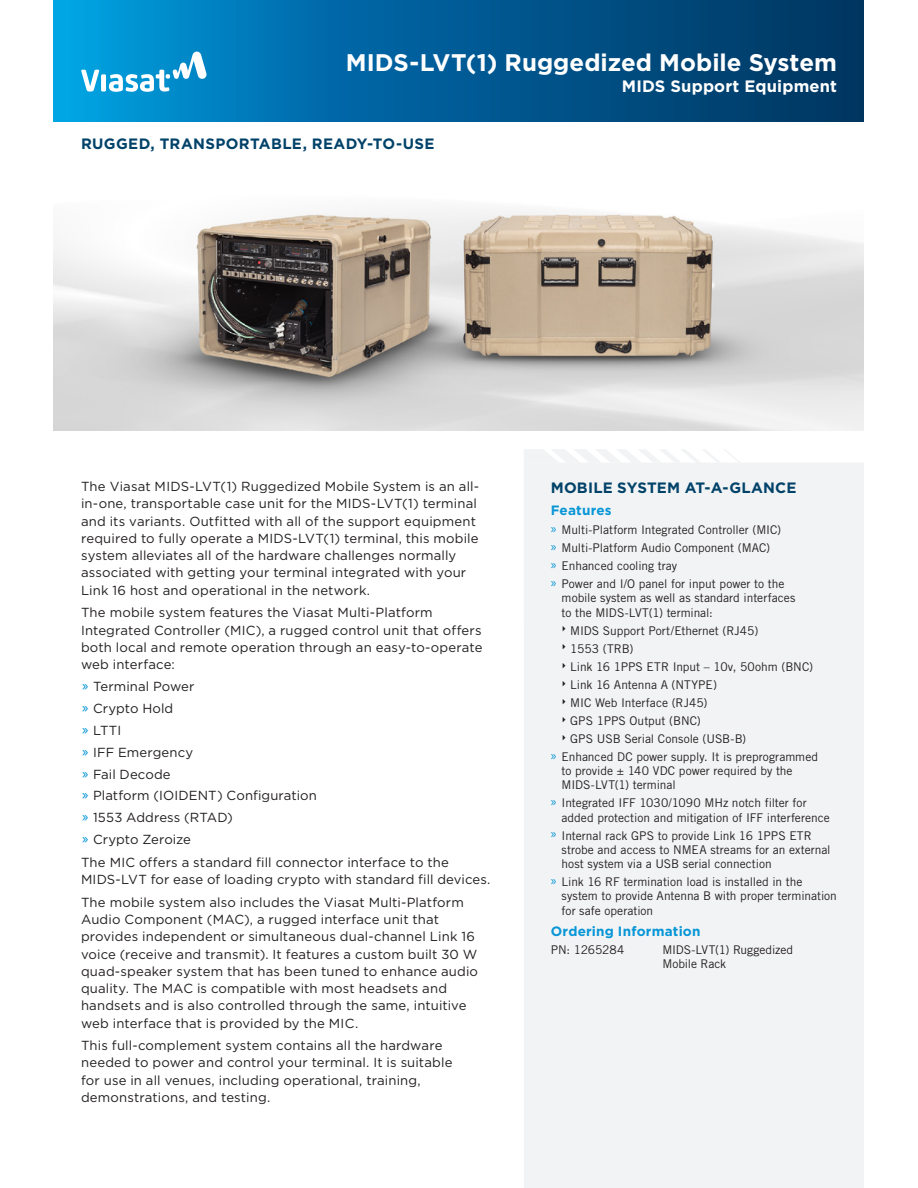
<style>
.page{position:relative;width:918px;height:1188px;background:#fff}
.page>*{position:absolute;margin:0;border:0;box-sizing:border-box;transform-origin:0 0}
.t1{font:700 24px "Gotham";color:#fff}
.Header__Subhead{font:700 16.5px "Gotham";letter-spacing:.01em;color:#fff}
.Product_Benefits__He{font:700 15px "Gotham";letter-spacing:.025em;color:#004269}
.At-A-Glance_Head{font:700 15px "Gotham";letter-spacing:.01em;color:#004269}
.At-A-Glance_Subhead{font:700 13.5px "Gotham";letter-spacing:.015em;color:#0696d7}
.Body_Copy_1__Text{font:13.2px/17.2px "Gotham";letter-spacing:.01em;color:#231f20}
.At_A_Glance_Text_2{font:12px/14.2px "Trade Gothic LT Std";color:#231f20}
.s1{font-family:"Trade Gothic LT Std";font-size:16.5px;color:#0696d7}
.s2{font-family:"Myriad Pro";font-size:13.5px;color:#0696d7}
</style>
<div class="page">
<svg style="left:54px;top:0;width:810px;height:122px;background:#005f97"></svg>
<svg style="left:81px;top:51px;width:126px;height:41px"></svg>
<img style="left:54px;top:210px;width:810px;height:221px">
<div style="left:524px;top:463px;width:340px;height:725px;background:#f2f3f4"></div>
<svg style="left:524px;top:449px;width:216px;height:14px"></svg>
<p class="t1" style="left:346px;top:47px;width:493px">MIDS-LVT(1) Ruggedized Mobile System</p>
<p class="Header__Subhead" style="left:622px;top:75px;width:217px">MIDS Support Equipment</p>
<p class="Product_Benefits__He" style="left:81px;top:134px;width:355px">RUGGED, TRANSPORTABLE, READY-TO-USE</p>
<p class="Body_Copy_1__Text" style="left:81px;top:478px;width:400px">The Viasat MIDS-LVT(1) Ruggedized Mobile System is an all&shy;in-one, transportable case unit for the MIDS-LVT(1) terminal and its variants. Outfitted with all of the support equipment required to fully operate a MIDS-LVT(1) terminal, this mobile system alleviates all of the hardware challenges normally associated with getting your terminal integrated with your Link 16 host and operational in the network.</p>
<p class="Body_Copy_1__Text" style="left:81px;top:604px;width:403px">The mobile system features the Viasat Multi-Platform Integrated Controller (MIC), a rugged control unit that offers both local and remote operation through an easy-to-operate web interface:</p>
<p class="Body_Copy_1__Text" style="left:81px;top:677px;width:115px"><span class="s1">»</span> Terminal Power</p>
<p class="Body_Copy_1__Text" style="left:81px;top:699px;width:94px"><span class="s1">»</span> Crypto Hold</p>
<p class="Body_Copy_1__Text" style="left:81px;top:721px;width:42px"><span class="s1">»</span> LTTI</p>
<p class="Body_Copy_1__Text" style="left:81px;top:743px;width:114px"><span class="s1">»</span> IFF Emergency</p>
<p class="Body_Copy_1__Text" style="left:81px;top:765px;width:91px"><span class="s1">»</span> Fail Decode</p>
<p class="Body_Copy_1__Text" style="left:81px;top:787px;width:237px"><span class="s1">»</span> Platform (IOIDENT) Configuration</p>
<p class="Body_Copy_1__Text" style="left:81px;top:809px;width:153px"><span class="s1">»</span> 1553 Address (RTAD)</p>
<p class="Body_Copy_1__Text" style="left:81px;top:831px;width:112px"><span class="s1">»</span> Crypto Zeroize</p>
<p class="Body_Copy_1__Text" style="left:81px;top:853px;width:411px">The MIC offers a standard fill connector interface to the<br>MIDS-LVT for ease of loading crypto with standard fill devices.</p>
<p class="Body_Copy_1__Text" style="left:81px;top:893px;width:399px">The mobile system also includes the Viasat Multi-Platform Audio Component (MAC), a rugged interface unit that provides independent or simultaneous dual-channel Link 16 voice (receive and transmit). It features a custom built 30 W quad-speaker system that has been tuned to enhance audio quality. The MAC is compatible with most headsets and handsets and is also controlled through the same, intuitive web interface that is provided by the MIC.</p>
<p class="Body_Copy_1__Text" style="left:81px;top:1037px;width:373px">This full-complement system contains all the hardware needed to power and control your terminal. It is suitable for use in all venues, including operational, training, demonstrations, and testing.</p>
<p class="At-A-Glance_Head" style="left:551px;top:477px;width:247px">MOBILE SYSTEM AT-A-GLANCE</p>
<p class="At-A-Glance_Subhead" style="left:551px;top:501px;width:62px">Features</p>
<p class="At_A_Glance_Text_2" style="left:551px;top:522px;width:232px"><span class="s2">»</span> Multi-Platform Integrated Controller (MIC)</p>
<p class="At_A_Glance_Text_2" style="left:551px;top:540px;width:221px"><span class="s2">»</span> Multi-Platform Audio Component (MAC)</p>
<p class="At_A_Glance_Text_2" style="left:551px;top:558px;width:128px"><span class="s2">»</span> Enhanced cooling tray</p>
<p class="At_A_Glance_Text_2" style="left:562px;top:577px;width:235px;text-indent:-11px"><span class="s2">»</span> Power and I/O panel for input power to the mobile system as well as standard interfaces to the MIDS-LVT(1) terminal:</p>
<p class="At_A_Glance_Text_2" style="left:570px;top:623px;width:190px">MIDS Support Port/Ethernet (RJ45)</p>
<p class="At_A_Glance_Text_2" style="left:570px;top:641px;width:65px">1553 (TRB)</p>
<p class="At_A_Glance_Text_2" style="left:570px;top:659px;width:244px">Link 16 1PPS ETR Input – 10v, 50ohm (BNC)</p>
<p class="At_A_Glance_Text_2" style="left:570px;top:677px;width:148px">Link 16 Antenna A (NTYPE)</p>
<p class="At_A_Glance_Text_2" style="left:570px;top:695px;width:139px">MIC Web Interface (RJ45)</p>
<p class="At_A_Glance_Text_2" style="left:570px;top:713px;width:132px">GPS 1PPS Output (BNC)</p>
<p class="At_A_Glance_Text_2" style="left:570px;top:731px;width:178px">GPS USB Serial Console (USB-B)</p>
<p class="At_A_Glance_Text_2" style="left:562px;top:749px;width:258px;text-indent:-11px"><span class="s2">»</span> Enhanced DC power supply. It is preprogrammed to provide ± 140 VDC power required by the<br>MIDS-LVT(1) terminal</p>
<p class="At_A_Glance_Text_2" style="left:562px;top:796px;width:270px;text-indent:-11px"><span class="s2">»</span> Integrated IFF 1030/1090 MHz notch filter for added protection and mitigation of IFF interference</p>
<p class="At_A_Glance_Text_2" style="left:562px;top:828px;width:271px;text-indent:-11px"><span class="s2">»</span> Internal rack GPS to provide Link 16 1PPS ETR strobe and access to NMEA streams for an external host system via a USB serial connection</p>
<p class="At_A_Glance_Text_2" style="left:562px;top:875px;width:277px;text-indent:-11px"><span class="s2">»</span> Link 16 RF termination load is installed in the system to provide Antenna B with proper termination for safe operation</p>
<p class="At-A-Glance_Subhead" style="left:551px;top:923px;width:151px">Ordering Information</p>
<p class="At_A_Glance_Text_2" style="left:551px;top:943px;width:75px">PN: 1265284</p>
<p class="At_A_Glance_Text_2" style="left:662px;top:943px;width:132px;line-height:13.5px">MIDS-LVT(1) Ruggedized<br>Mobile Rack</p>
</div>
